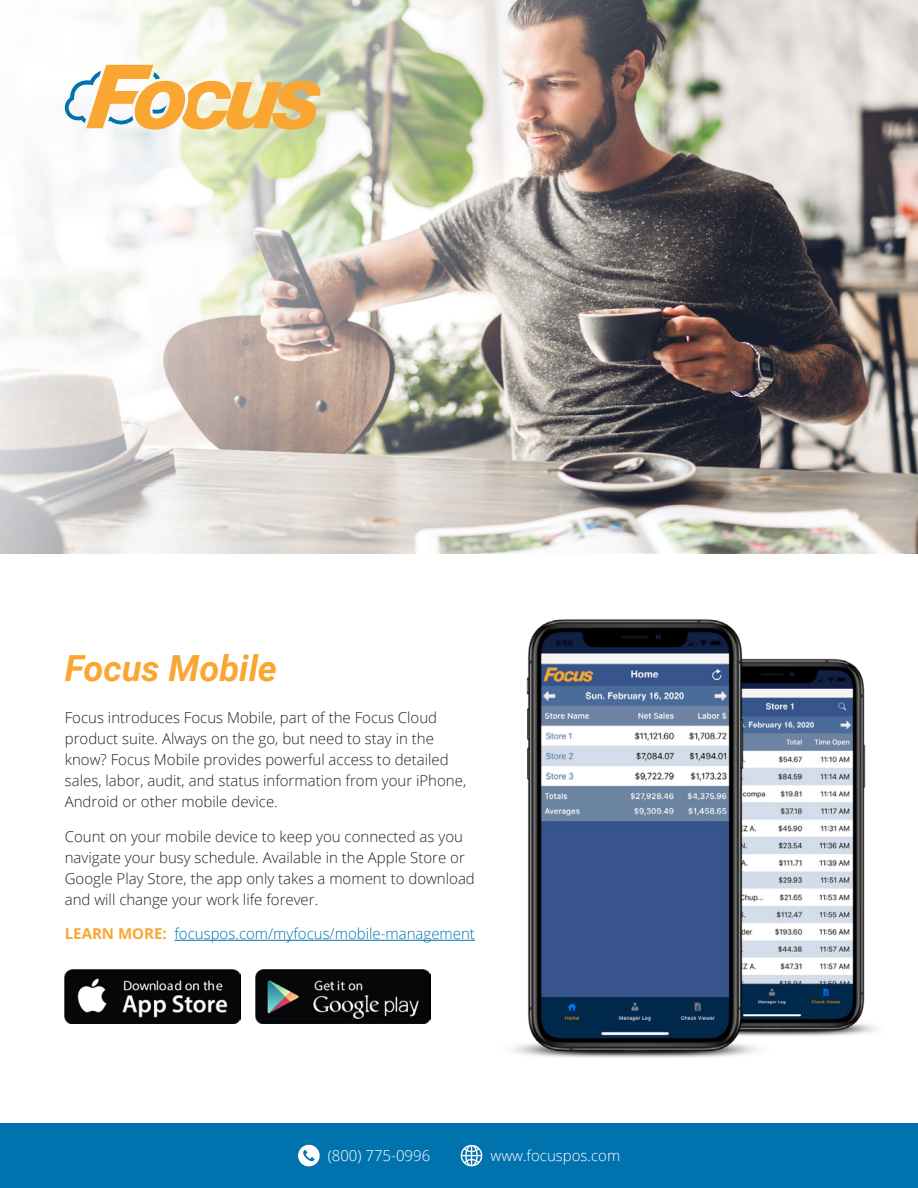
<style>
.page{position:relative;width:918px;height:1188px;background:#fff}
.page>*{position:absolute;margin:0;border:0;box-sizing:border-box;transform-origin:0 0}
.t1{font:italic 700 36px "Roboto";color:#faa633}
.t2{font:300 15px/21px "Open Sans";color:#212223}
.t3{font:300 15px "Open Sans";color:#0073ae}
.t4{font:300 15px "Open Sans";color:#fff}
.s1{font-weight:700;color:#faa633}
</style>
<div class="page">
<img style="left:0;top:0;width:918px;height:554px">
<svg style="left:65px;top:65px;width:257px;height:65px"></svg>
<hr style="left:174px;top:940px;width:301px;height:1px;background:#0073ae">
<img style="left:770px;top:659px;width:107px;height:377px">
<div style="left:0;top:1123px;width:918px;height:65px;background:#0073ae"></div>
<svg style="left:460px;top:1144px;width:23px;height:23px"></svg>
<svg style="left:298px;top:1144px;width:22px;height:23px"></svg>
<img style="left:65px;top:969px;width:175px;height:54px">
<img style="left:255px;top:969px;width:175px;height:54px">
<img style="left:512px;top:619px;width:258px;height:439px">
<p class="t1" style="left:65px;top:643px;width:214px">Focus Mobile</p>
<p class="t2" style="left:65px;top:707px;width:403px">Focus introduces Focus Mobile, part of the Focus Cloud product suite. Always on the go, but need to stay in the know? Focus Mobile provides powerful access to detailed sales, labor, audit, and status information from your iPhone, Android or other mobile device.</p>
<p class="t2" style="left:65px;top:825px;width:412px">Count on your mobile device to keep you connected as you navigate your busy schedule. Available in the Apple Store or Google Play Store, the app only takes a moment to download and will change your work life forever.</p>
<p class="t3" style="left:65px;top:923px;width:412px"><span class="s1">LEARN MORE:</span> focuspos.com/myfocus/mobile-management</p>
<p class="t4" style="left:328px;top:1146px;width:104px">(800) 775-0996</p>
<p class="t4" style="left:490px;top:1145px;width:131px">www.focuspos.com</p>
</div>
